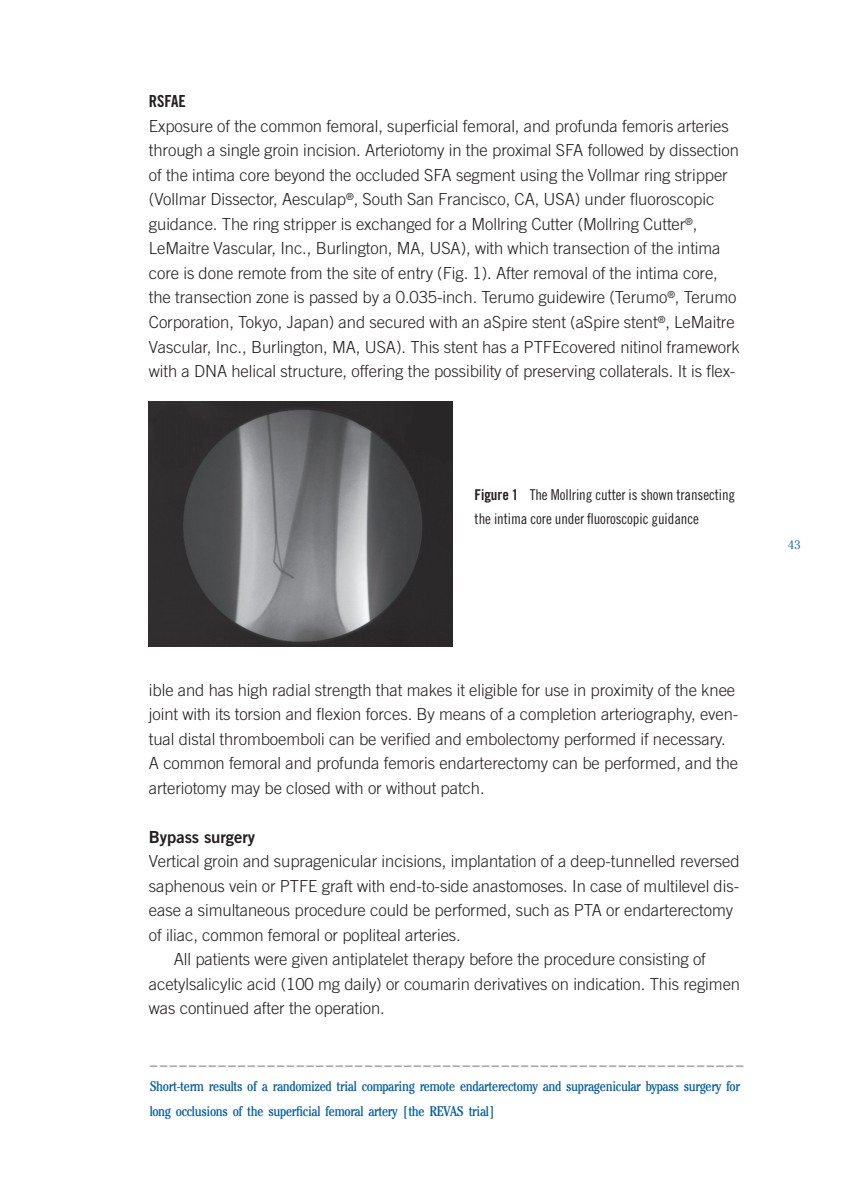
<style>
.page{position:relative;width:844px;height:1191px;background:#fff}
.page>*{position:absolute;margin:0;border:0;box-sizing:border-box;transform-origin:0 0}
.t1{font:300 29.75px "Trade Gothic";color:#a8a9ad}
.t2{font:300 16.62px/24.5px "Trade Gothic";letter-spacing:-.005em;color:#231f20}
.t3{font:16.62px "Trade Gothic Bold Two";letter-spacing:-.005em;color:#231f20}
.t4{font:16.62px "Trade Gothic Bold Cond Twenty";letter-spacing:-.005em;color:#231f20}
.t5{font:14.88px/24.5px "Trade Gothic Cond Eighteen";letter-spacing:-.005em;color:#231f20}
.t6{font:condensed 14px/24.5px "Cheltenham Std";letter-spacing:-.025em;color:#015dab}
.t7{font:300 12.25px "Cheltenham Std";color:#015dab}
.s1{font-family:"Trade Gothic Bold Cond Twenty"}
</style>
<div class="page">
<img style="left:149px;top:401px;width:304px;height:245px">
<p class="t4" style="left:149px;top:95px;width:38px">RSFAE</p>
<p class="t2" style="left:149px;top:115px;width:592px">Exposure of the common femoral, superficial femoral, and profunda femoris arteries through a single groin incision. Arteriotomy in the proximal SFA followed by dissection of the intima core beyond the occluded SFA segment using the Vollmar ring stripper (Vollmar Dissector, Aesculap<sup>®</sup>, South San Francisco, CA, USA) under fluoroscopic guidance. The ring stripper is exchanged for a Mollring Cutter (Mollring Cutter<sup>®</sup>, LeMaitre Vascular, Inc., Burlington, MA, USA), with which transection of the intima core is done remote from the site of entry (Fig. 1). After removal of the intima core, the transection zone is passed by a 0.035-inch. Terumo guidewire (Terumo<sup>®</sup>, Terumo Corporation, Tokyo, Japan) and secured with an aSpire stent (aSpire stent<sup>®</sup>, LeMaitre Vascular, Inc., Burlington, MA, USA). This stent has a PTFEcovered nitinol framework with a DNA helical structure, offering the possibility of preserving collaterals. It is flex-</p>
<p class="t5" style="left:474px;top:483px;width:262px"><span class="s1">Figure 1</span> The Mollring cutter is shown transecting the intima core under fluoroscopic guidance</p>
<p class="t7" style="left:788px;top:537px;width:14px">43</p>
<p class="t2" style="left:149px;top:679px;width:591px">ible and has high radial strength that makes it eligible for use in proximity of the knee joint with its torsion and flexion forces. By means of a completion arteriography, even&shy;tual distal thromboemboli can be verified and embolectomy performed if necessary.<br>A common femoral and profunda femoris endarterectomy can be performed, and the arteriotomy may be closed with or without patch.</p>
<p class="t3" style="left:149px;top:830px;width:108px">Bypass surgery</p>
<p class="t2" style="left:149px;top:850px;width:592px">Vertical groin and supragenicular incisions, implantation of a deep-tunnelled reversed</p>
<p class="t2" style="left:149px;top:875px;width:591px">saphenous vein or PTFE graft with end-to-side anastomoses. In case of multilevel dis-</p>
<p class="t2" style="left:149px;top:899px;width:585px">ease a simultaneous procedure could be performed, such as PTA or endarterectomy</p>
<p class="t2" style="left:149px;top:924px;width:313px">of iliac, common femoral or popliteal arteries.</p>
<p class="t2" style="left:174px;top:948px;width:533px">All patients were given antiplatelet therapy before the procedure consisting of</p>
<p class="t2" style="left:149px;top:973px;width:592px">acetylsalicylic acid (100 mg daily) or coumarin derivatives on indication. This regimen</p>
<p class="t2" style="left:149px;top:997px;width:237px">was continued after the operation.</p>
<h1 class="t1" style="left:149px;top:1052px;width:597px">-------------------------------------------------------------</h1>
<p class="t6" style="left:150px;top:1075px;width:591px">Short-term results of a randomized trial comparing remote endarterectomy and supragenicular bypass surgery for long occlusions of the superficial femoral artery [the REVAS trial]</p>
</div>
